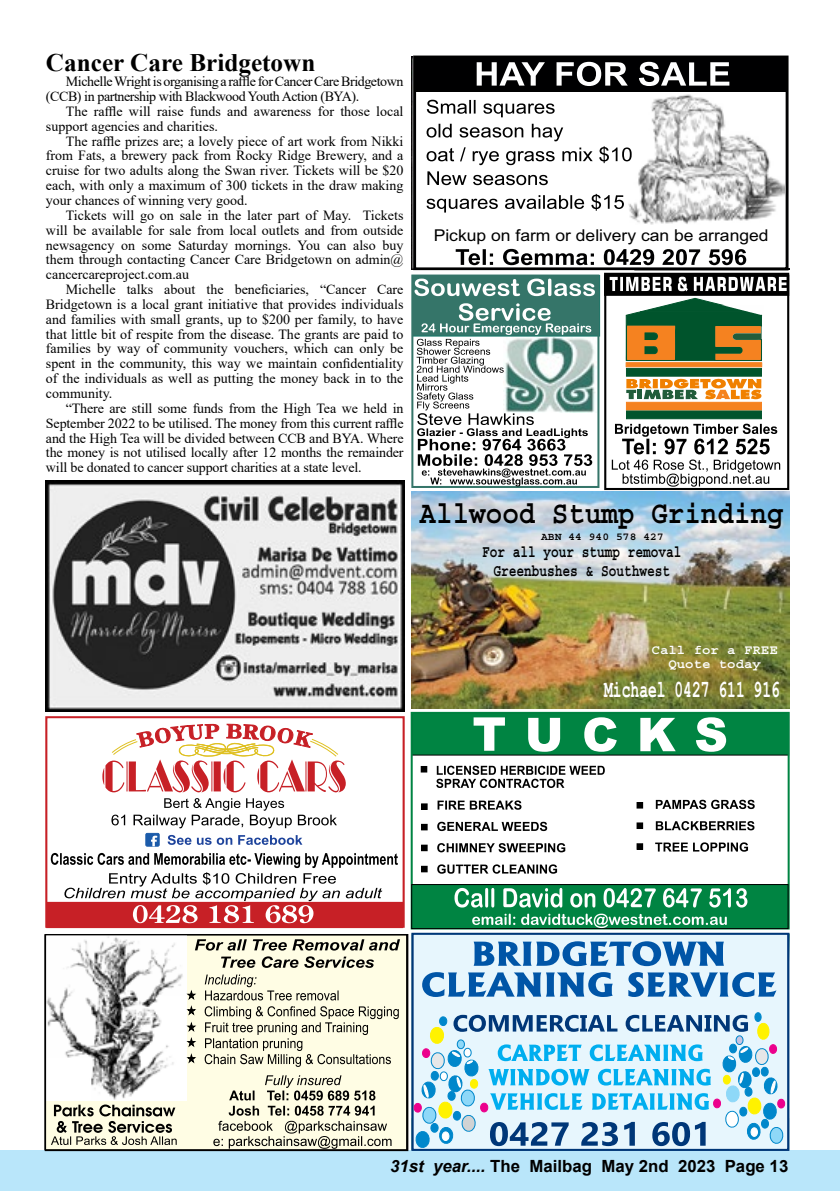
<style>
.page{position:relative;width:840px;height:1191px;background:#fff}
.page>*{position:absolute;margin:0;border:0;box-sizing:border-box;transform-origin:0 0}
.t1{font:700 31.8px "Courier Std";color:#000;scale:.87 1}
.t2{font:700 25.2px "Times New Roman";color:#000}
.t3{font:700 23.8px "Courier New";color:#fff;scale:.61 1}
.t4{font:700 17px/18.8px "Courier Std";color:#000;text-align:center;scale:.75 1}
.t5{font:700 16.8px "Arial";color:#000}
.t6{font:16.4px "Arial";color:#000;scale:1.07 1}
.t7{font:14px/14.8px "Times New Roman";color:#000;text-align:justify}
.t8{font:14px/14.8px "Times New Roman";letter-spacing:-.03em;color:#000}
.t9{font:700 13.2px/14.6px "Courier Std";color:#fff;text-align:center;scale:1.06 1}
.t10{font:700 10.8px "Courier Std";color:#000;scale:1.06 1}
.s1{font-style:italic}
</style>
<div class="page">
<div style="left:0;top:1150px;width:839px;height:41px;background:#b9e6fa"></div>
<div style="left:411px;top:713px;width:377px;height:42px;background:#008442"></div>
<div style="left:410px;top:712px;width:379px;height:217px;border:2px solid #008442"></div>
<svg style="left:473px;top:717px;width:252px;height:35px"></svg>
<svg style="left:437px;top:800px;width:128px;height:73px"></svg>
<svg style="left:436px;top:765px;width:168px;height:23px"></svg>
<svg style="left:655px;top:799px;width:99px;height:52px"></svg>
<svg style="left:421px;top:766px;width:5px;height:6px"></svg>
<svg style="left:421px;top:803px;width:6px;height:6px"></svg>
<svg style="left:421px;top:824px;width:6px;height:6px"></svg>
<svg style="left:421px;top:845px;width:6px;height:6px"></svg>
<svg style="left:421px;top:866px;width:6px;height:6px"></svg>
<svg style="left:636px;top:802px;width:6px;height:6px"></svg>
<svg style="left:636px;top:823px;width:6px;height:5px"></svg>
<svg style="left:636px;top:843px;width:6px;height:6px"></svg>
<div style="left:411px;top:884px;width:376px;height:44px;background:#008442"></div>
<div style="left:411px;top:884px;width:377px;height:45px;border:1px solid #000"></div>
<svg style="left:472px;top:913px;width:254px;height:15px"></svg>
<svg style="left:454px;top:888px;width:293px;height:19px"></svg>
<img style="left:411px;top:491px;width:377px;height:218px">
<img style="left:594px;top:364px;width:2px;height:47px">
<div style="left:412px;top:275px;width:187px;height:61px;background:#357569"></div>
<div style="left:411px;top:274px;width:188px;height:214px;border:2px solid #357569"></div>
<svg style="left:414px;top:278px;width:180px;height:208px"></svg>
<div style="left:604px;top:275px;width:184px;height:215px;border:2px solid #000"></div>
<svg style="left:606px;top:276px;width:179px;height:17px"></svg>
<div style="left:603px;top:273px;width:185px;height:23px;border:2px solid #000"></div>
<svg style="left:611px;top:424px;width:168px;height:62px"></svg>
<div style="left:626px;top:368px;width:135px;height:8px;background:#00542c"></div>
<div style="left:626px;top:402px;width:135px;height:8px;background:#f58220;border:1px solid #f58220"></div>
<div style="left:626px;top:411px;width:135px;height:8px;background:#00542c"></div>
<div style="left:626px;top:411px;width:135px;height:8px;border:1px solid #00542c"></div>
<svg style="left:609px;top:277px;width:177px;height:90px"></svg>
<svg style="left:626px;top:378px;width:135px;height:22px"></svg>
<div style="left:45px;top:934px;width:361px;height:215px;background:#fffde4"></div>
<img style="left:47px;top:936px;width:140px;height:164px">
<svg style="left:51px;top:1104px;width:126px;height:41px"></svg>
<svg style="left:195px;top:939px;width:205px;height:29px"></svg>
<svg style="left:213px;top:1075px;width:178px;height:73px"></svg>
<svg style="left:204px;top:974px;width:194px;height:93px"></svg>
<svg style="left:186px;top:990px;width:10px;height:10px"></svg>
<svg style="left:186px;top:1006px;width:10px;height:10px"></svg>
<svg style="left:186px;top:1022px;width:10px;height:10px"></svg>
<svg style="left:186px;top:1038px;width:10px;height:9px"></svg>
<svg style="left:186px;top:1054px;width:10px;height:10px"></svg>
<div style="left:45px;top:934px;width:363px;height:217px;border:1px solid #000"></div>
<div style="left:45px;top:716px;width:359px;height:211px;border:2px solid #c72026"></div>
<svg style="left:111px;top:798px;width:226px;height:30px"></svg>
<div style="left:47px;top:902px;width:355px;height:25px;background:#c72026"></div>
<div style="left:46px;top:902px;width:356px;height:26px;border:1px solid #c72026"></div>
<svg style="left:167px;top:835px;width:135px;height:10px"></svg>
<svg style="left:102px;top:723px;width:243px;height:69px"></svg>
<svg style="left:51px;top:853px;width:346px;height:70px"></svg>
<div style="left:146px;top:833px;width:13px;height:13px;background:#1b5baa"></div>
<div style="left:146px;top:833px;width:13px;height:13px;border:1px solid #1b5baa"></div>
<svg style="left:151px;top:835px;width:6px;height:11px"></svg>
<div style="left:413px;top:55px;width:375px;height:215px;border:3px solid #000001"></div>
<div style="left:414px;top:57px;width:372px;height:34px;background:#000001"></div>
<div style="left:414px;top:56px;width:373px;height:36px;border:1px solid #000"></div>
<svg style="left:476px;top:62px;width:253px;height:24px"></svg>
<img style="left:654px;top:94px;width:130px;height:103px">
<svg style="left:426px;top:100px;width:350px;height:165px"></svg>
<img style="left:46px;top:480px;width:358px;height:231px">
<div style="left:411px;top:932px;width:377px;height:219px;border:2px solid #003778"></div>
<svg style="left:411px;top:934px;width:376px;height:215px;background:#a8cee5"></svg>
<div style="left:750px;top:1127px;width:7px;height:9px;background:#fff;border-radius:50%"></div>
<div style="left:750px;top:1127px;width:7px;height:9px;border:1px solid #fff;border-radius:50%"></div>
<h2 class="t2" style="left:46px;top:45px;width:271px">Cancer Care Bridgetown</h2>
<p class="t8" style="left:46px;top:74px;width:359px;text-indent:20px">Michelle Wright is organising a raffle for Cancer Care Bridgetown (CCB) in partnership with Blackwood Youth Action (BYA).</p>
<p class="t7" style="left:46px;top:103px;width:359px;text-indent:20px">The raffle will raise funds and awareness for those local support agencies and charities.</p>
<p class="t7" style="left:46px;top:133px;width:359px;text-indent:20px">The raffle prizes are; a lovely piece of art work from Nikki from Fats, a brewery pack from Rocky Ridge Brewery, and a cruise for two adults along the Swan river. Tickets will be $20 each, with only a maximum of 300 tickets in the draw making your chances of winning very good.</p>
<p class="t7" style="left:46px;top:207px;width:359px;text-indent:20px">Tickets will go on sale in the later part of May. Tickets will be available for sale from local outlets and from outside newsagency on some Saturday mornings. You can also buy them through contacting Cancer Care Bridgetown on admin@ cancercareproject.com.au</p>
<p class="t7" style="left:46px;top:281px;width:359px;text-indent:20px">Michelle talks about the beneficiaries, “Cancer Care Bridgetown is a local grant initiative that provides individuals and families with small grants, up to $200 per family, to have that little bit of respite from the disease. The grants are paid to families by way of community vouchers, which can only be spent in the community, this way we maintain confidentiality of the individuals as well as putting the money back in to the community.</p>
<p class="t7" style="left:46px;top:400px;width:359px;text-indent:20px">“There are still some funds from the High Tea we held in September 2022 to be utilised. The money from this current raffle and the High Tea will be divided between CCB and BYA. Where the money is not utilised locally after 12 months the remainder will be donated to cancer support charities at a state level.</p>
<p class="t6" style="left:433px;top:224px;width:314px">Pickup on farm or delivery can be arranged</p>
<h1 class="t1" style="left:419px;top:496px;width:420px">Allwood Stump Grinding</h1>
<p class="t4" style="left:482px;top:542px;width:267px">For all your stump removal<br>Greenbushes &amp; Southwest</p>
<p class="t10" style="left:540px;top:531px;width:117px">ABN 44 940 578 427</p>
<p class="t9" style="left:651px;top:642px;width:120px">Call for a FREE<br>Quote today</p>
<h3 class="t3" style="left:603px;top:674px;width:289px">Michael 0427 611 916</h3>
<p class="t5" style="left:390px;top:1154px;width:399px"><span class="s1">31st year....</span> The Mailbag May 2nd 2023 Page 13</p>
</div>
